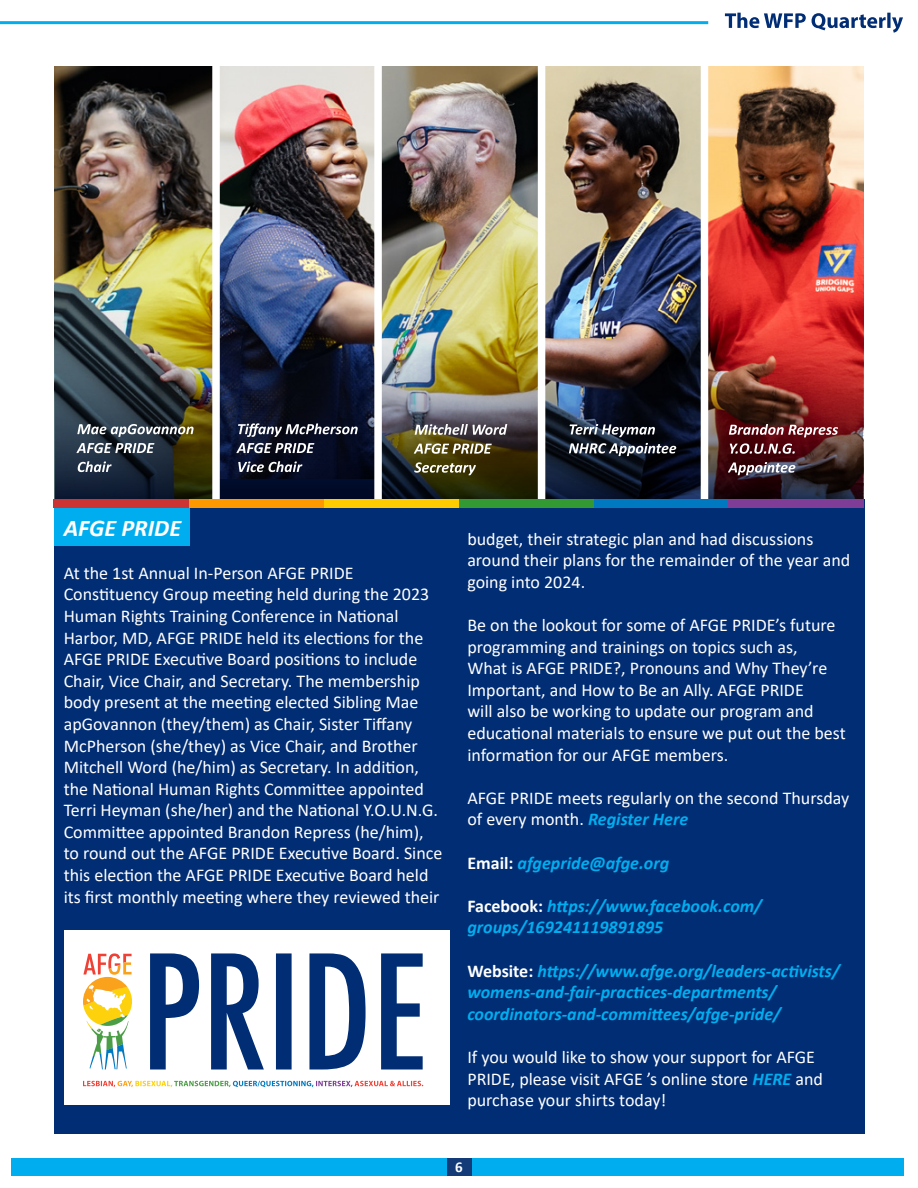
<style>
.page{position:relative;width:918px;height:1188px;background:#fff}
.page>*{position:absolute;margin:0;border:0;box-sizing:border-box;transform-origin:0 0}
.t1{font:italic 700 24px "Calibri";color:#fff}
.t2{font:18px/21.6px "Calibri";color:#fff}
.t3{font:italic 700 18px/21.6px "Calibri";color:#00aeef}
.t4{font:700 15px "Calibri";color:#fff}
.s1{font-weight:700;font-style:italic;color:#00aeef}
.s2{font-style:normal;color:#fff}
</style>
<div class="page">
<hr style="left:0;top:21px;width:708px;height:3px;background:#00aeef">
<svg style="left:725px;top:13px;width:178px;height:20px"></svg>
<div style="left:54px;top:499px;width:810px;height:635px;background:#002d74"></div>
<div style="left:54px;top:504px;width:135px;height:42px;background:#00aeef"></div>
<div style="left:11px;top:1159px;width:892px;height:17px;background:#00aeef"></div>
<div style="left:447px;top:1159px;width:24px;height:17px;background:#123b78"></div>
<img style="left:54px;top:67px;width:158px;height:432px">
<img style="left:382px;top:67px;width:319px;height:212px">
<img style="left:220px;top:67px;width:154px;height:212px">
<img style="left:708px;top:67px;width:156px;height:432px">
<div style="left:64px;top:931px;width:385px;height:174px;background:#fff"></div>
<svg style="left:83px;top:953px;width:49px;height:117px"></svg>
<svg style="left:150px;top:953px;width:273px;height:117px"></svg>
<svg style="left:83px;top:1081px;width:340px;height:6px"></svg>
<img style="left:56px;top:279px;width:807px;height:220px">
<svg style="left:414px;top:462px;width:62px;height:13px"></svg>
<svg style="left:414px;top:443px;width:78px;height:11px"></svg>
<svg style="left:415px;top:424px;width:92px;height:11px"></svg>
<div style="left:212px;top:58px;width:8px;height:441px;background:#fff"></div>
<div style="left:374px;top:58px;width:8px;height:441px;background:#fff"></div>
<div style="left:538px;top:58px;width:7px;height:441px;background:#fff"></div>
<div style="left:701px;top:58px;width:7px;height:441px;background:#fff"></div>
<div style="left:593px;top:499px;width:135px;height:9px;background:#0079c1"></div>
<div style="left:458px;top:499px;width:135px;height:9px;background:#393"></div>
<div style="left:323px;top:499px;width:135px;height:9px;background:#fc0"></div>
<div style="left:188px;top:499px;width:135px;height:9px;background:#f90"></div>
<div style="left:53px;top:499px;width:135px;height:9px;background:#c33"></div>
<div style="left:728px;top:499px;width:136px;height:9px;background:#7f3d97"></div>
<svg style="left:78px;top:461px;width:34px;height:11px"></svg>
<svg style="left:76px;top:443px;width:78px;height:10px"></svg>
<svg style="left:77px;top:424px;width:117px;height:13px"></svg>
<svg style="left:238px;top:461px;width:64px;height:11px"></svg>
<svg style="left:236px;top:443px;width:78px;height:10px"></svg>
<svg style="left:238px;top:423px;width:120px;height:14px"></svg>
<svg style="left:569px;top:443px;width:107px;height:13px"></svg>
<svg style="left:570px;top:424px;width:85px;height:13px"></svg>
<svg style="left:728px;top:462px;width:67px;height:13px"></svg>
<svg style="left:730px;top:443px;width:65px;height:11px"></svg>
<svg style="left:729px;top:424px;width:109px;height:13px"></svg>
<h1 class="t1" style="left:64px;top:511px;width:119px">AFGE PRIDE</h1>
<p class="t2" style="left:64px;top:561px;width:380px">At the 1st Annual In-Person AFGE PRIDE Constituency Group meeting held during the 2023<br>Human Rights Training Conference in National Harbor, MD, AFGE PRIDE held its elections for the AFGE PRIDE Executive Board positions to include Chair, Vice Chair, and Secretary. The membership body present at the meeting elected Sibling Mae apGovannon (they/them) as Chair, Sister Tiffany McPherson (she/they) as Vice Chair, and Brother Mitchell Word (he/him) as Secretary. In addition, the National Human Rights Committee appointed Terri Heyman (she/her) and the National Y.O.U.N.G.<br>Committee appointed Brandon Repress (he/him), to round out the AFGE PRIDE Executive Board. Since this election the AFGE PRIDE Executive Board held its first monthly meeting where they reviewed their</p>
<p class="t2" style="left:467px;top:527px;width:384px">budget, their strategic plan and had discussions around their plans for the remainder of the year and going into 2024.</p>
<p class="t2" style="left:467px;top:614px;width:380px">Be on the lookout for some of AFGE PRIDE’s future programming and trainings on topics such as,<br>What is AFGE PRIDE?, Pronouns and Why They’re Important, and How to Be an Ally. AFGE PRIDE<br>will also be working to update our program and educational materials to ensure we put out the best information for our AFGE members.</p>
<p class="t2" style="left:467px;top:786px;width:383px">AFGE PRIDE meets regularly on the second Thursday of every month. <span class="s1">Register Here</span></p>
<p class="t3" style="left:467px;top:851px;width:203px"><span class="s2">Email:</span> afgepride@afge.org</p>
<p class="t3" style="left:467px;top:894px;width:296px"><span class="s2">Facebook:</span> https://www.facebook.com/ groups/169241119891895</p>
<p class="t3" style="left:467px;top:959px;width:374px"><span class="s2">Website:</span> https://www.afge.org/leaders-activists/ womens-and-fair-practices-departments/ coordinators-and-committees/afge-pride/</p>
<p class="t2" style="left:467px;top:1046px;width:357px">If you would like to show your support for AFGE<br>PRIDE, please visit AFGE ’s online store <span class="s1">HERE</span> and purchase your shirts today!</p>
<p class="t4" style="left:455px;top:1157px;width:9px">6</p>
</div>
